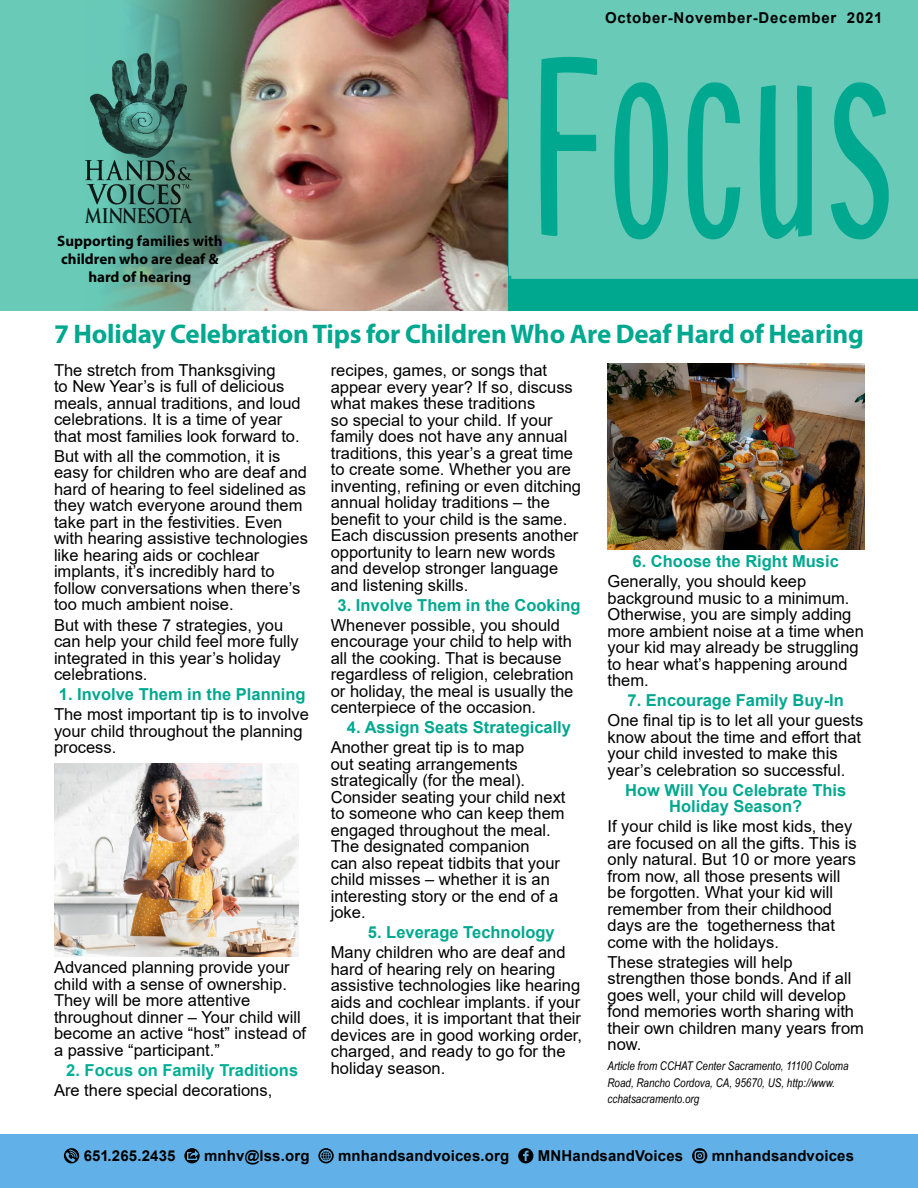
<style>
.page{position:relative;width:918px;height:1188px;background:#fff}
.page>*{position:absolute;margin:0;border:0;box-sizing:border-box;transform-origin:0 0}
.t1{font:700 27px "Myriad Pro";letter-spacing:-.005em;color:#00a88f}
.t2{font:700 23.25px "Trajan Pro";letter-spacing:-.06em;color:#231f20;scale:.8 1}
.t3{font:16.5px/16.5px "Arial";color:#000101}
.t4{font:700 16.5px/16.5px "Arial";color:#00a88f;text-align:center}
.t5{font:700 16.5px "Arial";color:#00ae95}
.t6{font:700 15px "Arial";letter-spacing:.01em;color:#000}
.t7{font:700 15px/18px "Myriad Pro";color:#000;text-align:center}
.t8{font:700 15px "Arial";letter-spacing:.05em;color:#000}
.t9{font:italic 12px/16.5px "Arial Narrow";color:#000101}
</style>
<div class="page">
<div style="left:0;top:1134px;width:918px;height:54px;background:#61b1e8"></div>
<svg style="left:64px;top:1148px;width:15px;height:15px"></svg>
<svg style="left:184px;top:1148px;width:16px;height:15px"></svg>
<svg style="left:318px;top:1148px;width:16px;height:15px"></svg>
<svg style="left:518px;top:1148px;width:15px;height:15px"></svg>
<svg style="left:692px;top:1148px;width:15px;height:15px"></svg>
<div style="left:0;top:0;width:569px;height:310px;background:#69cab8"></div>
<img style="left:96px;top:0;width:413px;height:310px">
<img style="left:54px;top:764px;width:244px;height:193px">
<img style="left:608px;top:364px;width:256px;height:185px">
<svg style="left:85px;top:53px;width:108px;height:151px"></svg>
<div style="left:509px;top:13px;width:409px;height:297px;background:#00a88f"></div>
<svg style="left:509px;top:0;width:409px;height:276px;fill:#69cab8"></svg>
<h2 class="t2" style="left:85px;top:200px;width:135px">MINNESOTA</h2>
<p class="t7" style="left:57px;top:232px;width:167px">Supporting families with children who are deaf &amp; hard of hearing</p>
<p class="t8" style="left:605px;top:7px;width:279px">October-November-December 2021</p>
<h1 class="t1" style="left:54px;top:316px;width:811px">7 Holiday Celebration Tips for Children Who Are Deaf Hard of Hearing</h1>
<p class="t3" style="left:54px;top:362px;width:248px">The stretch from Thanksgiving<br>to New Year’s is full of delicious meals, annual traditions, and loud celebrations. It is a time of year that most families look forward to.</p>
<p class="t3" style="left:54px;top:448px;width:256px">But with all the commotion, it is easy for children who are deaf and hard of hearing to feel sidelined as they watch everyone around them take part in the festivities. Even with hearing assistive technologies like hearing aids or cochlear implants, it’s incredibly hard to follow conversations when there’s too much ambient noise.</p>
<p class="t3" style="left:54px;top:616px;width:246px">But with these 7 strategies, you can help your child feel more fully integrated in this year’s holiday celebrations.</p>
<p class="t4" style="left:59px;top:686px;width:248px">1. Involve Them in the Planning</p>
<p class="t3" style="left:54px;top:706px;width:256px">The most important tip is to involve your child throughout the planning process.</p>
<p class="t3" style="left:54px;top:959px;width:254px">Advanced planning provide your child with a sense of ownership.<br>They will be more attentive throughout dinner – Your child will become an active “host” instead of a passive “participant.”</p>
<p class="t5" style="left:66px;top:1058px;width:233px">2. Focus on Family Traditions</p>
<p class="t3" style="left:54px;top:1082px;width:220px">Are there special decorations,</p>
<p class="t3" style="left:331px;top:362px;width:252px">recipes, games, or songs that appear every year? If so, discuss what makes these traditions<br>so special to your child. If your family does not have any annual traditions, this year’s a great time to create some. Whether you are inventing, refining or even ditching annual holiday traditions – the benefit to your child is the same.<br>Each discussion presents another opportunity to learn new words and develop stronger language and listening skills.</p>
<p class="t4" style="left:338px;top:597px;width:244px">3. Involve Them in the Cooking</p>
<p class="t3" style="left:331px;top:616px;width:245px">Whenever possible, you should encourage your child to help with all the cooking. That is because regardless of religion, celebration or holiday, the meal is usually the centerpiece of the occasion.</p>
<p class="t4" style="left:347px;top:719px;width:226px">4. Assign Seats Strategically</p>
<p class="t3" style="left:331px;top:739px;width:236px">Another great tip is to map<br>out seating arrangements strategically (for the meal).<br>Consider seating your child next to someone who can keep them engaged throughout the meal.<br>The designated companion<br>can also repeat tidbits that your child misses – whether it is an interesting story or the end of a joke.</p>
<p class="t4" style="left:368px;top:924px;width:188px">5. Leverage Technology</p>
<p class="t3" style="left:331px;top:944px;width:253px">Many children who are deaf and hard of hearing rely on hearing assistive technologies like hearing aids and cochlear implants. if your child does, it is important that their devices are in good working order, charged, and ready to go for the holiday season.</p>
<p class="t4" style="left:633px;top:553px;width:208px">6. Choose the Right Music</p>
<p class="t3" style="left:608px;top:573px;width:258px">Generally, you should keep background music to a minimum.<br>Otherwise, you are simply adding more ambient noise at a time when your kid may already be struggling to hear what’s happening around them.</p>
<p class="t4" style="left:628px;top:692px;width:218px">7. Encourage Family Buy-In</p>
<p class="t3" style="left:608px;top:712px;width:257px">One final tip is to let all your guests know about the time and effort that your child invested to make this year’s celebration so successful.</p>
<p class="t4" style="left:625px;top:782px;width:223px">How Will You Celebrate This<br>Holiday Season?</p>
<p class="t3" style="left:608px;top:818px;width:251px">If your child is like most kids, they are focused on all the gifts. This is only natural. But 10 or more years from now, all those presents will be forgotten. What your kid will remember from their childhood days are the togetherness that come with the holidays.</p>
<p class="t3" style="left:608px;top:954px;width:258px">These strategies will help strengthen those bonds. And if all goes well, your child will develop fond memories worth sharing with their own children many years from now.</p>
<p class="t9" style="left:608px;top:1058px;width:243px">Article from CCHAT Center Sacramento, 11100 Coloma<br>Road, Rancho Cordova, CA, 95670, US, http://www. cchatsacramento.org</p>
<p class="t6" style="left:84px;top:1145px;width:93px">651.265.2435</p>
<p class="t6" style="left:204px;top:1145px;width:107px">mnhv@lss.org</p>
<p class="t6" style="left:338px;top:1145px;width:173px">mnhandsandvoices.org</p>
<p class="t6" style="left:538px;top:1145px;width:147px">MNHandsandVoices</p>
<p class="t6" style="left:712px;top:1145px;width:157px">mnhandsandvoices <sup>1</sup></p>
</div>
